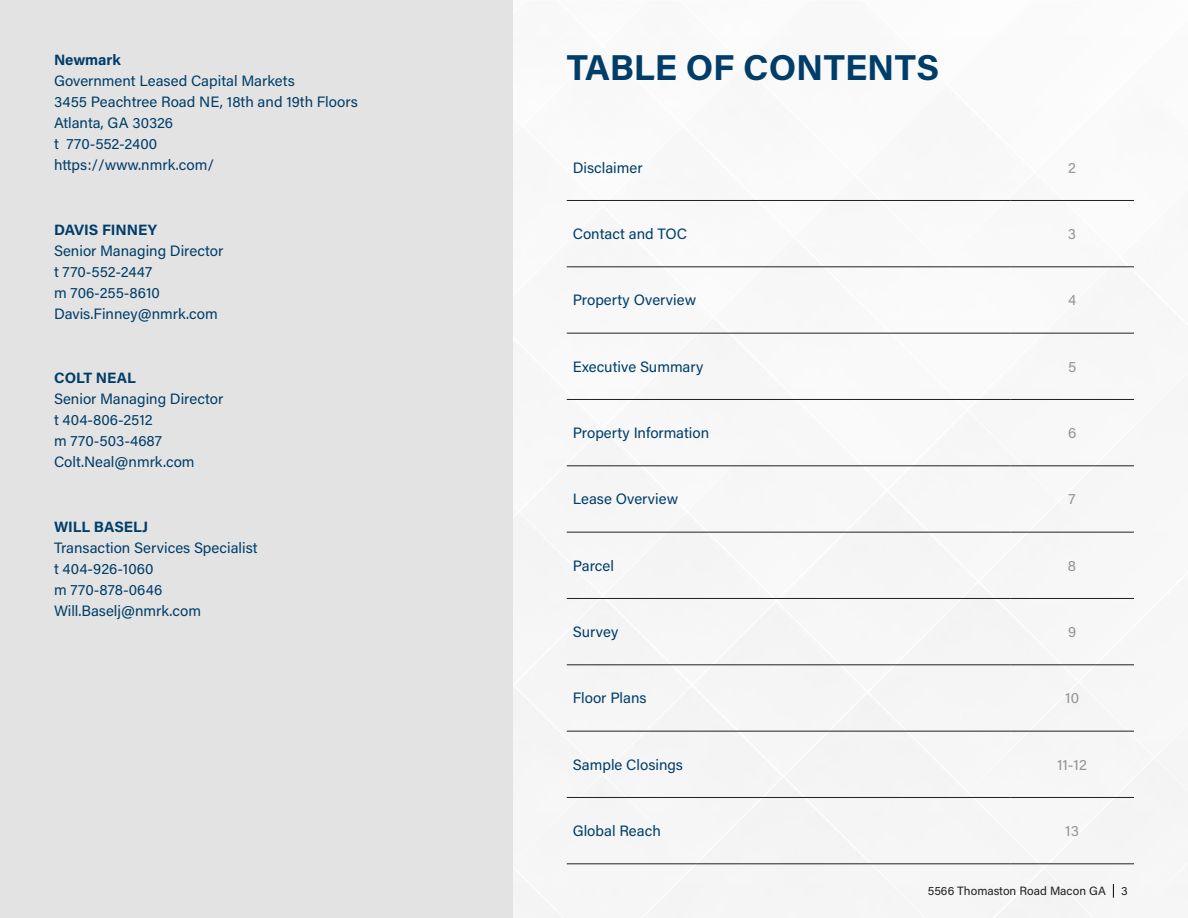
<style>
.page{position:relative;width:1188px;height:918px;background:#fff}
.page>*{position:absolute;margin:0;border:0;box-sizing:border-box;transform-origin:0 0}
.t1{font:700 36px "Acumin Pro";color:#003d69}
.t2{font:15px "Acumin Pro";color:#003d69}
.t3{font:700 15px "Acumin Pro";color:#003d69}
.t4{font:15px "Acumin Pro";color:#949494}
.t5{font:12px "Acumin Pro";color:#231f20}
</style>
<div class="page">
<div style="left:513px;top:199px;width:675px;height:719px;background:#f6f6f6"></div>
<svg style="left:1113px;top:884px;width:1px;height:14px"></svg>
<div style="left:0;top:0;width:513px;height:918px;background:#e3e3e3"></div>
<hr style="left:567px;top:200px;width:443px;height:1px;background:#231f20">
<hr style="left:1010px;top:200px;width:124px;height:1px;background:#231f20">
<hr style="left:567px;top:267px;width:443px;height:1px;background:#231f20">
<hr style="left:1010px;top:267px;width:124px;height:1px;background:#231f20">
<hr style="left:567px;top:333px;width:443px;height:1px;background:#231f20">
<hr style="left:1010px;top:333px;width:124px;height:1px;background:#231f20">
<hr style="left:567px;top:399px;width:443px;height:1px;background:#231f20">
<hr style="left:1010px;top:399px;width:124px;height:1px;background:#231f20">
<hr style="left:567px;top:466px;width:443px;height:1px;background:#231f20">
<hr style="left:1010px;top:466px;width:124px;height:1px;background:#231f20">
<hr style="left:567px;top:532px;width:443px;height:1px;background:#231f20">
<hr style="left:1010px;top:532px;width:124px;height:1px;background:#231f20">
<hr style="left:567px;top:598px;width:443px;height:1px;background:#231f20">
<hr style="left:1010px;top:598px;width:124px;height:1px;background:#231f20">
<hr style="left:567px;top:665px;width:443px;height:1px;background:#231f20">
<hr style="left:1010px;top:665px;width:124px;height:1px;background:#231f20">
<hr style="left:567px;top:731px;width:443px;height:1px;background:#231f20">
<hr style="left:1010px;top:731px;width:124px;height:1px;background:#231f20">
<hr style="left:567px;top:797px;width:443px;height:1px;background:#231f20">
<hr style="left:1010px;top:797px;width:124px;height:1px;background:#231f20">
<hr style="left:567px;top:864px;width:443px;height:1px;background:#231f20">
<hr style="left:1010px;top:864px;width:124px;height:1px;background:#231f20">
<p class="t3" style="left:54px;top:49px;width:68px">Newmark</p>
<p class="t2" style="left:54px;top:70px;width:242px">Government Leased Capital Markets</p>
<p class="t2" style="left:54px;top:91px;width:305px">3455 Peachtree Road NE, 18th and 19th Floors</p>
<p class="t2" style="left:54px;top:112px;width:121px">Atlanta, GA 30326</p>
<p class="t2" style="left:54px;top:133px;width:105px">t 770-552-2400</p>
<p class="t2" style="left:54px;top:154px;width:162px">https://www.nmrk.com/</p>
<p class="t3" style="left:54px;top:219px;width:105px">DAVIS FINNEY</p>
<p class="t2" style="left:54px;top:240px;width:171px">Senior Managing Director</p>
<p class="t2" style="left:54px;top:261px;width:100px">t 770-552-2447</p>
<p class="t2" style="left:54px;top:282px;width:107px">m 706-255-8610</p>
<p class="t2" style="left:54px;top:303px;width:165px">Davis.Finney@nmrk.com</p>
<p class="t3" style="left:54px;top:368px;width:83px">COLT NEAL</p>
<p class="t2" style="left:54px;top:389px;width:171px">Senior Managing Director</p>
<p class="t2" style="left:54px;top:410px;width:100px">t 404-806-2512</p>
<p class="t2" style="left:54px;top:431px;width:110px">m 770-503-4687</p>
<p class="t2" style="left:54px;top:452px;width:142px">Colt.Neal@nmrk.com</p>
<p class="t3" style="left:54px;top:516px;width:96px">WILL BASELJ</p>
<p class="t2" style="left:54px;top:538px;width:205px">Transaction Services Specialist</p>
<p class="t2" style="left:54px;top:559px;width:101px">t 404-926-1060</p>
<p class="t2" style="left:54px;top:580px;width:110px">m 770-878-0646</p>
<p class="t2" style="left:54px;top:601px;width:149px">Will.Baselj@nmrk.com</p>
<p class="t1" style="left:567px;top:43px;width:374px">TABLE OF CONTENTS</p>
<p class="t2" style="left:573px;top:157px;width:71px">Disclaimer</p>
<p class="t4" style="left:1068px;top:157px;width:9px">2</p>
<p class="t2" style="left:573px;top:224px;width:116px">Contact and TOC</p>
<p class="t4" style="left:1068px;top:224px;width:10px">3</p>
<p class="t2" style="left:573px;top:290px;width:125px">Property Overview</p>
<p class="t4" style="left:1068px;top:290px;width:10px">4</p>
<p class="t2" style="left:573px;top:356px;width:132px">Executive Summary</p>
<p class="t4" style="left:1068px;top:356px;width:10px">5</p>
<p class="t2" style="left:573px;top:423px;width:138px">Property Information</p>
<p class="t4" style="left:1068px;top:423px;width:10px">6</p>
<p class="t2" style="left:573px;top:489px;width:107px">Lease Overview</p>
<p class="t4" style="left:1069px;top:489px;width:9px">7</p>
<p class="t2" style="left:573px;top:555px;width:43px">Parcel</p>
<p class="t4" style="left:1068px;top:555px;width:10px">8</p>
<p class="t2" style="left:573px;top:622px;width:47px">Survey</p>
<p class="t4" style="left:1068px;top:622px;width:10px">9</p>
<p class="t2" style="left:573px;top:688px;width:75px">Floor Plans</p>
<p class="t4" style="left:1065px;top:688px;width:15px">10</p>
<p class="t2" style="left:573px;top:754px;width:112px">Sample Closings</p>
<p class="t4" style="left:1057px;top:754px;width:31px">11-12</p>
<p class="t2" style="left:573px;top:821px;width:90px">Global Reach</p>
<p class="t4" style="left:1065px;top:821px;width:15px">13</p>
<p class="t5" style="left:928px;top:883px;width:180px">5566 Thomaston Road Macon GA</p>
<p class="t5" style="left:1121px;top:883px;width:8px">3</p>
</div>
